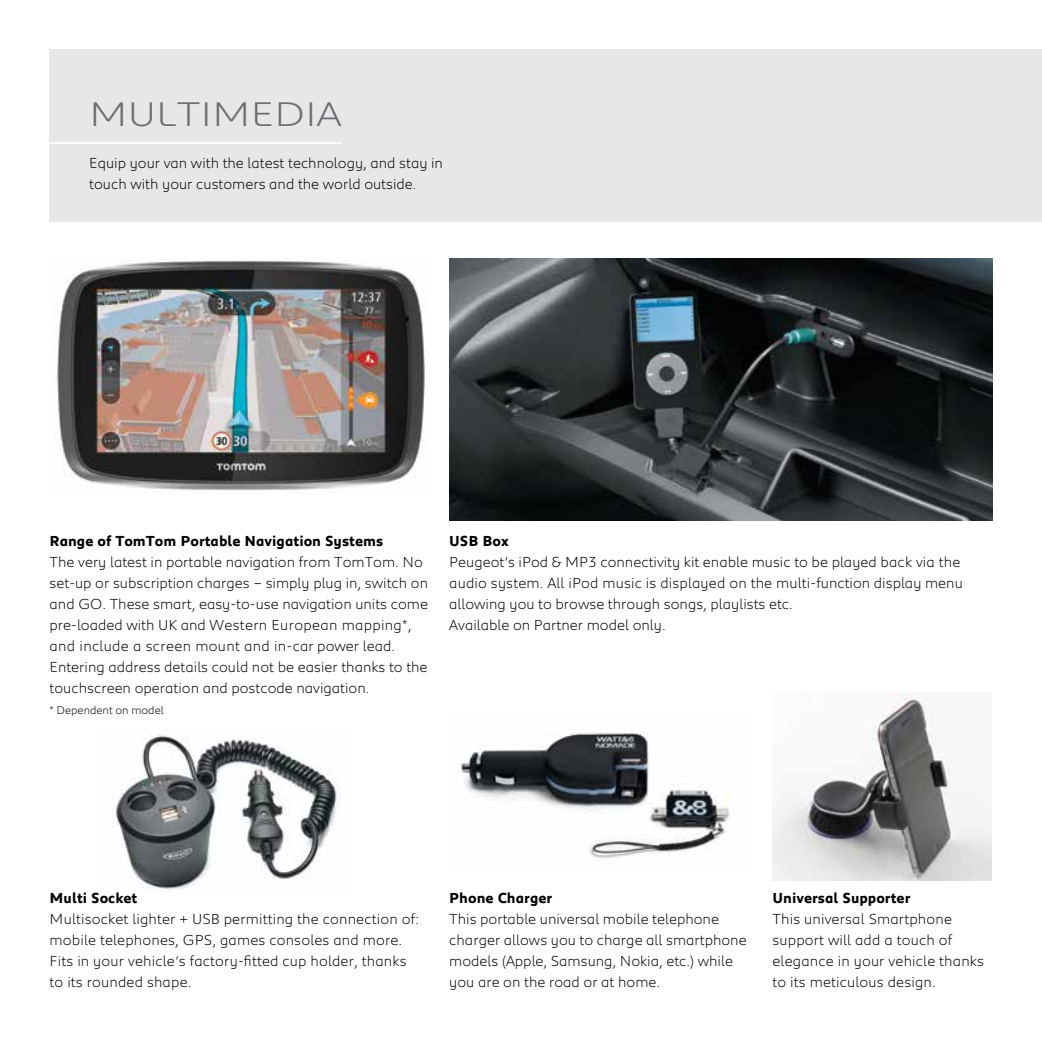
<style>
.page{position:relative;width:1042px;height:1042px;background:#fff}
.page>*{position:absolute;margin:0;border:0;box-sizing:border-box;transform-origin:0 0}
.t1{font:300 35px "Peugeot Expanded";color:#6d6e71}
.t2{font:300 14.88px/21px "Peugeot";color:#000}
.t3{font:700 14.88px "Peugeot";color:#000}
.t4{font:300 11.38px "Peugeot";color:#000}
</style>
<div class="page">
<img style="left:110px;top:735px;width:230px;height:154px">
<div style="left:50px;top:50px;width:992px;height:172px;background:#e6e7e8"></div>
<img style="left:56px;top:260px;width:370px;height:230px">
<hr style="left:0;top:142px;width:341px;height:2px;background:#fff">
<img style="left:449px;top:258px;width:543px;height:263px">
<img style="left:460px;top:732px;width:270px;height:129px">
<img style="left:772px;top:693px;width:219px;height:188px">
<h1 class="t1" style="left:89px;top:90px;width:254px">MULTIMEDIA</h1>
<p class="t2" style="left:89px;top:152px;width:355px">Equip your van with the latest technology, and stay in touch with your customers and the world outside.</p>
<p class="t3" style="left:50px;top:531px;width:335px">Range of TomTom Portable Navigation Systems</p>
<p class="t2" style="left:50px;top:551px;width:380px">The very latest in portable navigation from TomTom. No set-up or subscription charges – simply plug in, switch on and GO. These smart, easy-to-use navigation units come pre-loaded with U K and Western European mapping*, and include a screen mount and in-car power lead.<br>Entering address details could not be easier thanks to the touchscreen operation and postcode navigation.</p>
<p class="t4" style="left:50px;top:702px;width:116px">* Dependent on model</p>
<p class="t3" style="left:449px;top:531px;width:61px">USB Box</p>
<p class="t2" style="left:449px;top:551px;width:515px">Peugeot’s iPod &amp; MP3 connectivity kit enable music to be played back via the audio system. All iPod music is displayed on the multi-function display menu allowing you to browse through songs, playlists etc.<br>Available on Partner model only.</p>
<p class="t3" style="left:50px;top:888px;width:89px">Multi Socket</p>
<p class="t2" style="left:50px;top:908px;width:371px">Multisocket lighter + U SB permitting the connection of: mobile telephones, G PS, games consoles and more.<br>Fits in your vehicle’s factory-fitted cup holder, thanks to its rounded shape.</p>
<p class="t3" style="left:449px;top:888px;width:105px">Phone Charger</p>
<p class="t2" style="left:449px;top:908px;width:299px">This portable universal mobile telephone charger allows you to charge all smartphone models (Apple, Samsung, Nokia, etc.) while you are on the road or at home.</p>
<p class="t3" style="left:772px;top:888px;width:139px">U niversal Supporter</p>
<p class="t2" style="left:772px;top:908px;width:213px">This universal Smartphone support will add a touch of elegance in your vehicle thanks to its meticulous design.</p>
</div>
